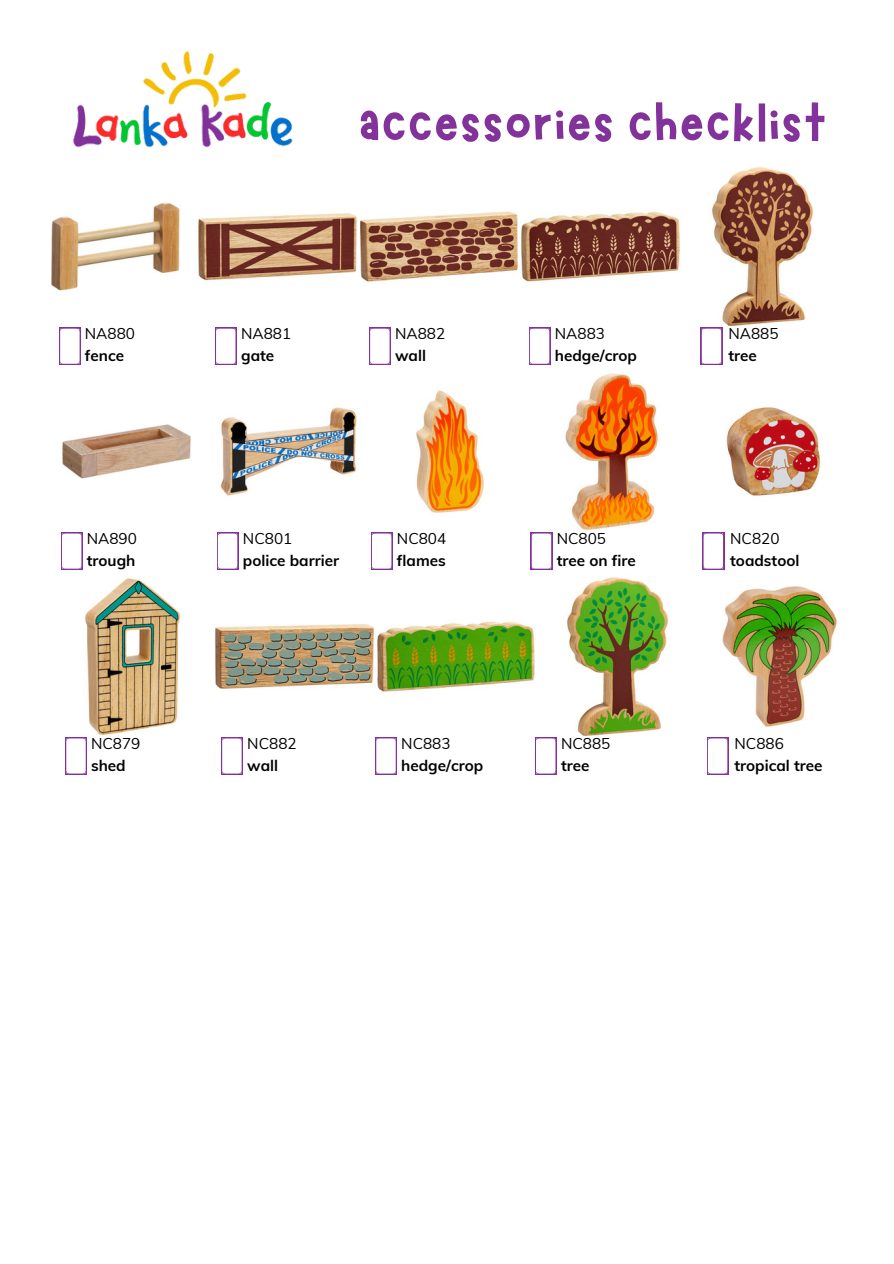
<style>
.page{position:relative;width:894px;height:1264px;background:#fff}
.page>*{position:absolute;margin:0;border:0;box-sizing:border-box;transform-origin:0 0}
.t1{font:65.7px "Marykate";color:#83329b}
.t2{font:700 15.3px "Muli";color:#000}
.t3{font:15.3px "Muli";color:#000}
</style>
<div class="page">
<img style="left:51px;top:167px;width:762px;height:159px">
<img style="left:62px;top:373px;width:759px;height:157px">
<img style="left:85px;top:577px;width:752px;height:159px">
<img style="left:73px;top:51px;width:220px;height:97px">
<svg style="left:59px;top:327px;width:22px;height:37px"></svg>
<svg style="left:215px;top:327px;width:21px;height:37px"></svg>
<svg style="left:369px;top:327px;width:21px;height:37px"></svg>
<svg style="left:529px;top:327px;width:21px;height:37px"></svg>
<svg style="left:700px;top:327px;width:22px;height:37px"></svg>
<svg style="left:61px;top:532px;width:21px;height:37px"></svg>
<svg style="left:217px;top:532px;width:21px;height:37px"></svg>
<svg style="left:371px;top:532px;width:21px;height:37px"></svg>
<svg style="left:530px;top:532px;width:22px;height:37px"></svg>
<svg style="left:702px;top:532px;width:22px;height:37px"></svg>
<svg style="left:65px;top:737px;width:22px;height:37px"></svg>
<svg style="left:221px;top:737px;width:22px;height:37px"></svg>
<svg style="left:375px;top:737px;width:22px;height:37px"></svg>
<svg style="left:535px;top:737px;width:21px;height:37px"></svg>
<svg style="left:707px;top:737px;width:21px;height:37px"></svg>
<h1 class="t1" style="left:359px;top:82px;width:469px">accessories checklist</h1>
<p class="t3" style="left:85px;top:323px;width:52px">NA880</p>
<p class="t2" style="left:85px;top:344px;width:41px">fence</p>
<p class="t3" style="left:241px;top:323px;width:52px">NA881</p>
<p class="t2" style="left:241px;top:344px;width:35px">gate</p>
<p class="t3" style="left:395px;top:323px;width:52px">NA882</p>
<p class="t2" style="left:395px;top:344px;width:32px">wall</p>
<p class="t3" style="left:554px;top:323px;width:52px">NA883</p>
<p class="t2" style="left:554px;top:344px;width:83px">hedge/crop</p>
<p class="t3" style="left:728px;top:323px;width:52px">NA885</p>
<p class="t2" style="left:728px;top:344px;width:30px">tree</p>
<p class="t3" style="left:87px;top:527px;width:52px">NA890</p>
<p class="t2" style="left:87px;top:549px;width:50px">trough</p>
<p class="t3" style="left:243px;top:527px;width:51px">NC801</p>
<p class="t2" style="left:243px;top:549px;width:97px">police barrier</p>
<p class="t3" style="left:397px;top:527px;width:51px">NC804</p>
<p class="t2" style="left:397px;top:549px;width:50px">flames</p>
<p class="t3" style="left:556px;top:527px;width:51px">NC805</p>
<p class="t2" style="left:556px;top:549px;width:81px">tree on fire</p>
<p class="t3" style="left:730px;top:527px;width:51px">NC820</p>
<p class="t2" style="left:730px;top:549px;width:71px">toadstool</p>
<p class="t3" style="left:91px;top:732px;width:51px">NC879</p>
<p class="t2" style="left:91px;top:754px;width:36px">shed</p>
<p class="t3" style="left:247px;top:732px;width:51px">NC882</p>
<p class="t2" style="left:247px;top:754px;width:32px">wall</p>
<p class="t3" style="left:401px;top:732px;width:51px">NC883</p>
<p class="t2" style="left:401px;top:754px;width:83px">hedge/crop</p>
<p class="t3" style="left:561px;top:732px;width:51px">NC885</p>
<p class="t2" style="left:561px;top:754px;width:30px">tree</p>
<p class="t3" style="left:734px;top:732px;width:51px">NC886</p>
<p class="t2" style="left:734px;top:754px;width:90px">tropical tree</p>
</div>
